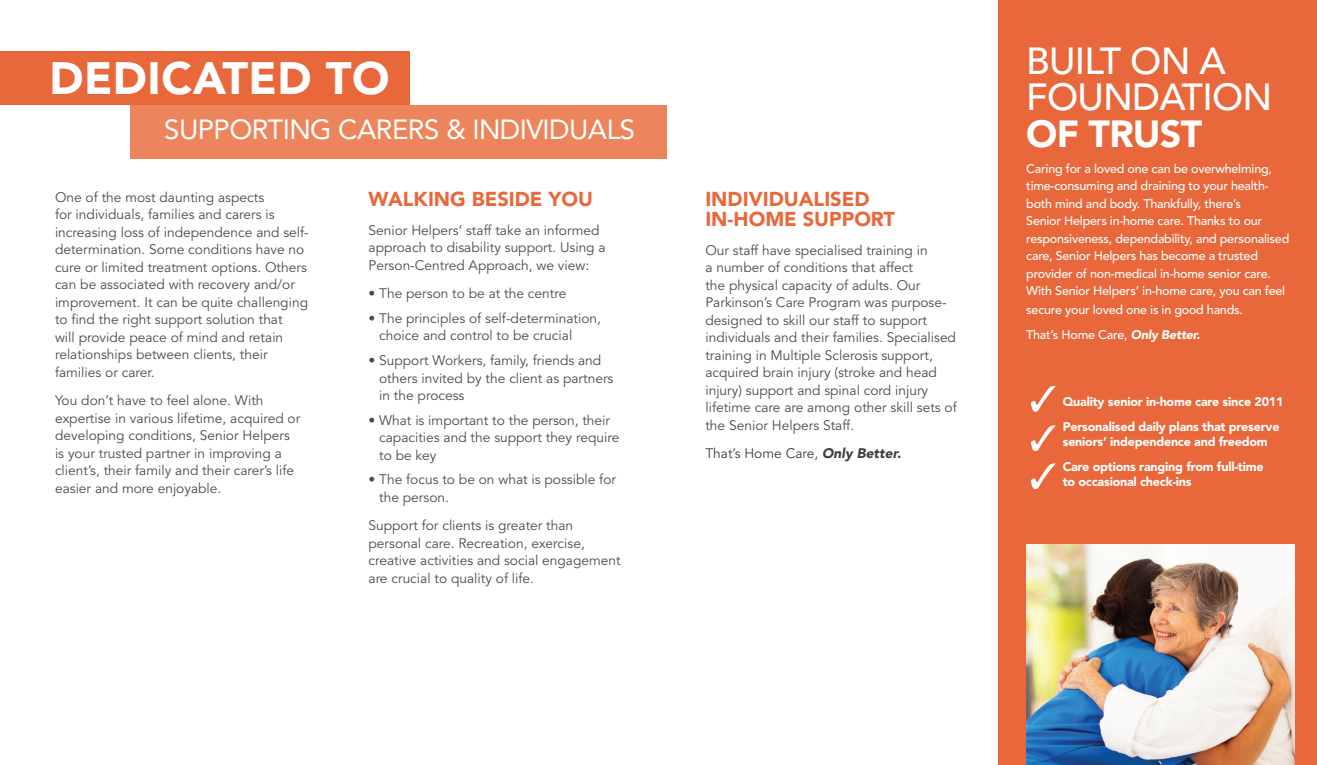
<style>
.page{position:relative;width:1317px;height:765px;background:#fff}
.page>*{position:absolute;margin:0;border:0;box-sizing:border-box;transform-origin:0 0}
.t1{font:900 45px "Avenir";letter-spacing:.01em;color:#fff}
.t2{font:500 37.5px/36.2px "Avenir";letter-spacing:-.02em;color:#fff}
.t3{font:27.5px "Avenir";letter-spacing:-.02em;color:#fff}
.t4{font:900 20.38px "Avenir";color:#fff}
.t5{font:900 20px/20px "Avenir";color:#e8683c}
.t6{font:13.75px/17.5px "Avenir";color:#4b4c4d}
.t7{font:13.75px "Avenir";color:#3e3e3f}
.t8{font:500 12.5px/17.5px "Avenir";letter-spacing:-.015em;color:#fff}
.t9{font:900 12.5px/15px "Avenir";letter-spacing:-.015em;color:#fff}
.s1{font-weight:900;font-style:italic}
.s2{font-weight:900}
</style>
<div class="page">
<div style="left:998px;top:0;width:318px;height:765px;background:#e8683c"></div>
<img style="left:1026px;top:544px;width:268px;height:221px">
<div style="left:0;top:51px;width:410px;height:54px;background:#e8683c"></div>
<div style="left:131px;top:105px;width:536px;height:54px;background:#ed855c"></div>
<svg style="left:1030px;top:386px;width:25px;height:26px"></svg>
<svg style="left:1030px;top:425px;width:25px;height:26px"></svg>
<svg style="left:1030px;top:463px;width:25px;height:26px"></svg>
<p class="t1" style="left:50px;top:51px;width:341px">DEDICATED TO</p>
<p class="t3" style="left:164px;top:113px;width:472px">SUPPORTING CARERS &amp; INDIVIDUALS</p>
<p class="t4" style="left:376px;top:57px;width:18px">®</p>
<p class="t6" style="left:55px;top:189px;width:255px">One of the most daunting aspects<br>for individuals, families and carers is increasing loss of independence and self&shy;determination. Some conditions have no cure or limited treatment options. Others can be associated with recovery and/or improvement. It can be quite challenging to find the right support solution that<br>will provide peace of mind and retain relationships between clients, their families or carer.</p>
<p class="t6" style="left:55px;top:392px;width:247px">You don’t have to feel alone. With expertise in various lifetime, acquired or developing conditions, Senior Helpers is your trusted partner in improving a client’s, their family and their carer’s life easier and more enjoyable.</p>
<p class="t5" style="left:368px;top:189px;width:226px">WALKING BESIDE YOU</p>
<p class="t6" style="left:368px;top:221px;width:239px">Senior Helpers’ staff take an informed approach to disability support. Using a<br>Person-Centred Approach, we view:</p>
<p class="t6" style="left:368px;top:285px;width:199px">• The person to be at the centre</p>
<p class="t6" style="left:379px;top:310px;width:223px;text-indent:-11px">• The principles of self-determination, choice and control to be crucial</p>
<p class="t6" style="left:379px;top:352px;width:236px;text-indent:-11px">• Support Workers, family, friends and others invited by the client as partners in the process</p>
<p class="t6" style="left:379px;top:411px;width:242px;text-indent:-11px">• What is important to the person, their capacities and the support they require to be key</p>
<p class="t6" style="left:379px;top:471px;width:238px;text-indent:-11px">• The focus to be on what is possible for the person.</p>
<p class="t6" style="left:368px;top:517px;width:254px">Support for clients is greater than personal care. Recreation, exercise, creative activities and social engagement are crucial to quality of life.</p>
<p class="t5" style="left:705px;top:189px;width:191px">INDIVIDUALISED<br>IN-HOME SUPPORT</p>
<p class="t6" style="left:705px;top:241px;width:253px">Our staff have specialised training in<br>a number of conditions that affect<br>the physical capacity of adults. Our Parkinson’s Care Program was purpose&shy;designed to skill our staff to support individuals and their families. Specialised training in Multiple Sclerosis support, acquired brain injury (stroke and head injury) support and spinal cord injury lifetime care are among other skill sets of the Senior Helpers Staff.</p>
<p class="t7" style="left:705px;top:446px;width:197px">That’s Home Care, <span class="s1">Only Better.</span></p>
<p class="t2" style="left:1026px;top:44px;width:247px">BUILT ON A<br>FOUNDATION<br><span class="s2">OF TRUST</span></p>
<p class="t8" style="left:1026px;top:160px;width:264px">Caring for a loved one can be overwhelming, time-consuming and draining to your health&shy;both mind and body. Thankfully, there’s<br>Senior Helpers in-home care. Thanks to our responsiveness, dependability, and personalised care, Senior Helpers has become a trusted provider of non-medical in-home senior care.<br>With Senior Helpers’ in-home care, you can feel</p>
<p class="t8" style="left:1026px;top:301px;width:218px">secure your loved one is in good hands.</p>
<p class="t8" style="left:1026px;top:326px;width:175px">That’s Home Care, <span class="s1">Only Better.</span></p>
<p class="t9" style="left:1062px;top:394px;width:222px">Quality senior in-home care since 2011</p>
<p class="t9" style="left:1062px;top:419px;width:218px">Personalised daily plans that preserve seniors’ independence and freedom</p>
<p class="t9" style="left:1062px;top:459px;width:202px">Care options ranging from full-time to occasional check-ins</p>
</div>
